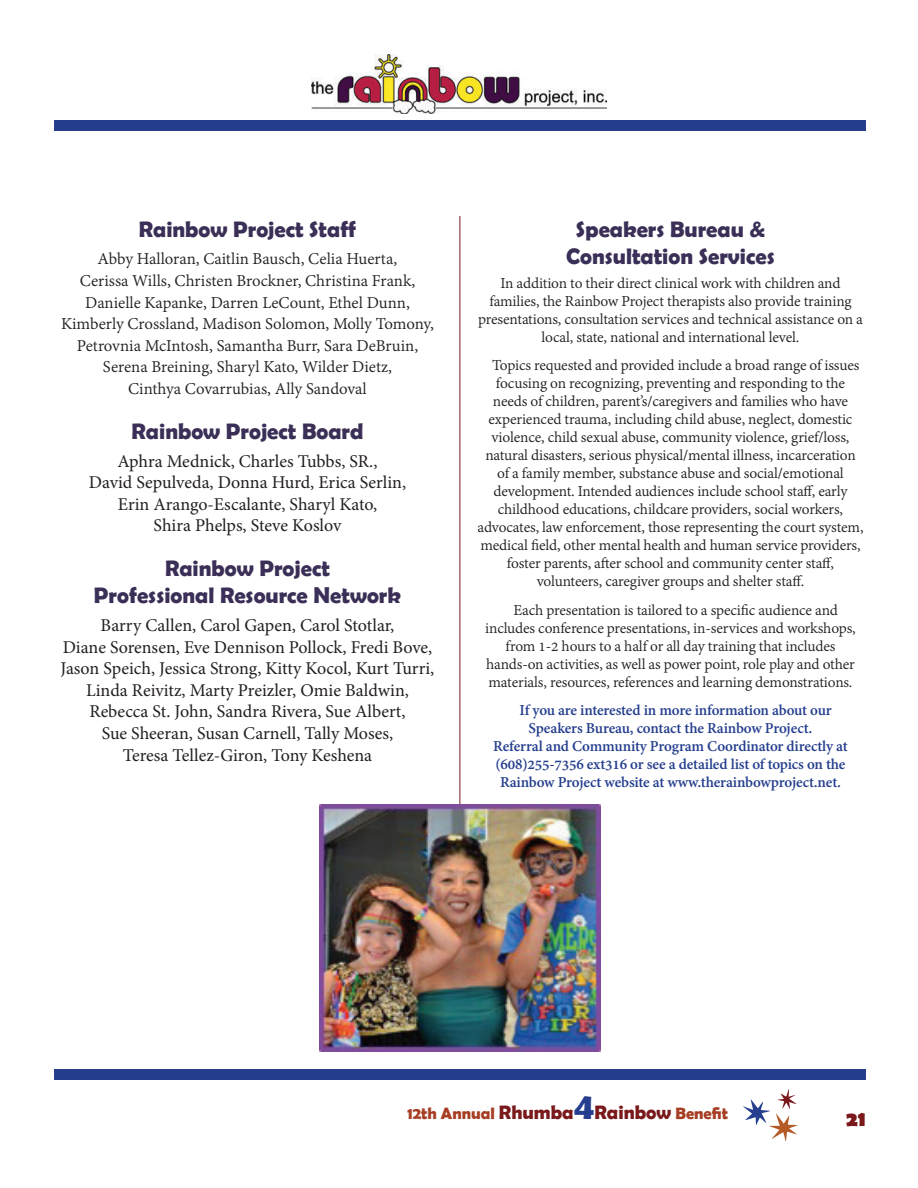
<style>
.page{position:relative;width:918px;height:1188px;background:#fff}
.page>*{position:absolute;margin:0;border:0;box-sizing:border-box;transform-origin:0 0}
.t1{font:700 22.5px/27px "Berlin Sans FB Demi";color:#3b2f57;text-align:center}
.t2{font:700 21px "Berlin Sans FB";color:#7a181b}
.t3{font:18px/21.6px "Minion Pro";color:#231f20;text-align:center}
.t4{font:18px/21.6px "Adobe Devanagari";color:#231f20;text-align:center}
.t5{font:16.5px/18px "Adobe Devanagari";letter-spacing:-.01em;color:#231f20;text-align:center}
.t6{font:700 16.5px "Adobe Devanagari";letter-spacing:-.01em;color:#253f8e}
.t7{font:700 16.5px "Berlin Sans FB Demi";color:#a73d23}
.s1{font-size:19.5px;color:#7a191b}
.s2{font-size:37.5px;color:#253f8e}
</style>
<div class="page">
<svg style="left:743px;top:1089px;width:55px;height:52px"></svg>
<div style="left:54px;top:1069px;width:812px;height:11px;background:#253f8e"></div>
<img style="left:312px;top:54px;width:294px;height:59px">
<div style="left:54px;top:120px;width:812px;height:11px;background:#253f8e"></div>
<hr style="left:460px;top:216px;width:1px;height:756px;background:#7a181b">
<img style="left:320px;top:805px;width:280px;height:246px">
<h1 class="t1" style="left:139px;top:215px;width:219px">Rainbow Project Staff</h1>
<p class="t4" style="left:61px;top:250px;width:374px">Abby Halloran, Caitlin Bausch, Celia Huerta,<br>Cerissa Wills, Christen Brockner, Christina Frank, Danielle Kapanke, Darren LeCount, Ethel Dunn, Kimberly Crossland, Madison Solomon, Molly Tomony, Petrovnia McIntosh, Samantha Burr, Sara DeBruin, Serena Breining, Sharyl Kato, Wilder Dietz,<br>Cinthya Covarrubias, Ally Sandoval</p>
<h1 class="t1" style="left:132px;top:417px;width:233px">Rainbow Project Board</h1>
<p class="t3" style="left:89px;top:450px;width:319px">Aphra Mednick, Charles Tubbs, SR.,<br>David Sepulveda, Donna Hurd, Erica Serlin, Erin Arango-Escalante, Sharyl Kato,<br>Shira Phelps, Steve Koslov</p>
<h1 class="t1" style="left:94px;top:555px;width:309px">Rainbow Project<br>Professional Resource Network</h1>
<p class="t3" style="left:61px;top:615px;width:375px">Barry Callen, Carol Gapen, Carol Stotlar,<br>Diane Sorensen, Eve Dennison Pollock, Fredi Bove, Jason Speich, Jessica Strong, Kitty Kocol, Kurt Turri, Linda Reivitz, Marty Preizler, Omie Baldwin, Rebecca St. John, Sandra Rivera, Sue Albert,<br>Sue Sheeran, Susan Carnell, Tally Moses,<br>Teresa Tellez-Giron, Tony Keshena</p>
<h1 class="t1" style="left:566px;top:215px;width:210px">Speakers Bureau &amp;<br>Consultation Services</h1>
<p class="t5" style="left:478px;top:275px;width:386px">In addition to their direct clinical work with children and families, the Rainbow Project therapists also provide training presentations, consultation services and technical assistance on a local, state, national and international level.</p>
<p class="t5" style="left:492px;top:358px;width:369px">Topics requested and provided include a broad range of issues</p>
<p class="t5" style="left:496px;top:376px;width:351px">focusing on recognizing, preventing and responding to the</p>
<p class="t5" style="left:493px;top:394px;width:357px">needs of children, parent’s/caregivers and families who have</p>
<p class="t5" style="left:489px;top:412px;width:366px">experienced trauma, including child abuse, neglect, domestic</p>
<p class="t5" style="left:492px;top:430px;width:359px">violence, child sexual abuse, community violence, grief/loss,</p>
<p class="t5" style="left:485px;top:448px;width:372px">natural disasters, serious physical/mental illness, incarceration</p>
<p class="t5" style="left:497px;top:466px;width:348px">of a family member, substance abuse and social/emotional</p>
<p class="t5" style="left:494px;top:484px;width:356px">development. Intended audiences include school staff, early</p>
<p class="t5" style="left:498px;top:502px;width:347px">childhood educations, childcare providers, social workers,</p>
<p class="t5" style="left:478px;top:520px;width:388px">advocates, law enforcement, those representing the court system,</p>
<p class="t5" style="left:480px;top:538px;width:382px">medical field, other mental health and human service providers,</p>
<p class="t5" style="left:507px;top:556px;width:329px">foster parents, after school and community center staff,</p>
<p class="t5" style="left:537px;top:574px;width:269px">volunteers, caregiver groups and shelter staff.</p>
<p class="t5" style="left:514px;top:602px;width:326px">Each presentation is tailored to a specific audience and</p>
<p class="t5" style="left:485px;top:620px;width:372px">includes conference presentations, in-services and workshops,</p>
<p class="t5" style="left:506px;top:638px;width:331px">from 1-2 hours to a half or all day training that includes</p>
<p class="t5" style="left:486px;top:656px;width:370px">hands-on activities, as well as power point, role play and other</p>
<p class="t5" style="left:489px;top:674px;width:365px">materials, resources, references and learning demonstrations.</p>
<p class="t6" style="left:520px;top:701px;width:314px">If you are interested in more information about our</p>
<p class="t6" style="left:529px;top:719px;width:285px">Speakers Bureau, contact the Rainbow Project.</p>
<p class="t6" style="left:493px;top:737px;width:356px">Referral and Community Program Coordinator directly at</p>
<p class="t6" style="left:495px;top:755px;width:352px">(608)255-7356 ext316 or see a detailed list of topics on the</p>
<p class="t6" style="left:500px;top:773px;width:342px">Rainbow Project website at www.therainbowproject.net.</p>
<p class="t7" style="left:407px;top:1104px;width:322px">12th Annual <span class="s1">Rhumba</span><span class="s2">4</span><span class="s1">Rainbow</span> Benefit</p>
<p class="t2" style="left:846px;top:1107px;width:21px">21</p>
</div>
